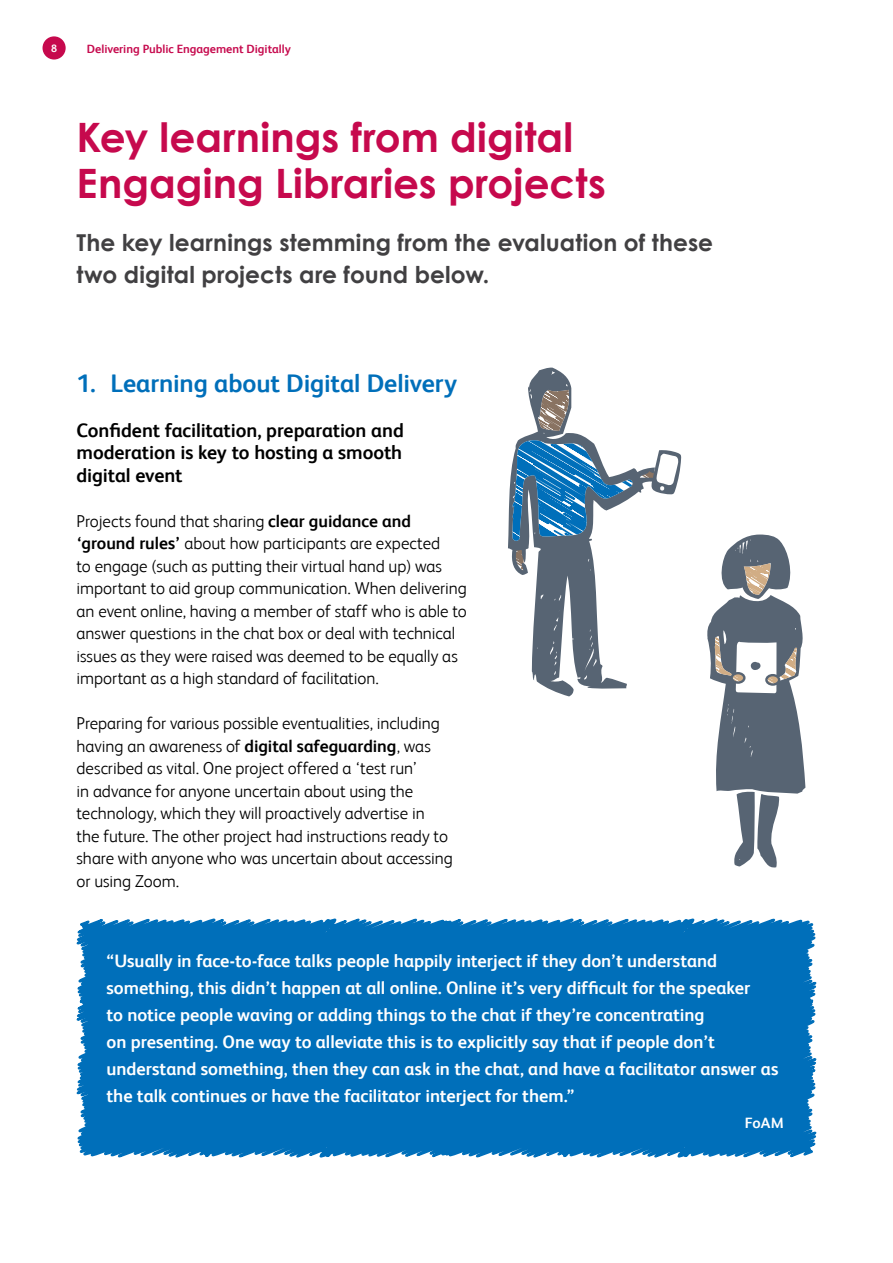
<style>
.page{position:relative;width:893px;height:1263px;background:#fff}
.page>*{position:absolute;margin:0;border:0;box-sizing:border-box;transform-origin:0 0}
.t1{font:700 40.5px/46.5px "Century Gothic";letter-spacing:.005em;color:#c6094d}
.t2{font:700 25.5px "FS Albert";letter-spacing:-.005em;color:#006fba}
.t3{font:700 23.25px/31.8px "Century Gothic";letter-spacing:.005em;color:#414042}
.t4{font:700 19.5px/22.5px "FS Albert";letter-spacing:-.005em;color:#000;text-align:justify}
.t5{font:700 18px/27px "FS Albert";letter-spacing:-.005em;color:#fff}
.t6{font:300 17.25px/22.5px "FS Albert";color:#000}
.t7{font:700 15px "FS Albert";color:#fff}
.t8{font:700 12px "FS Albert";color:#c6094d}
.t9{font:700 10.65px "FS Albert";color:#fff}
.s1{font-weight:700}
</style>
<div class="page">
<div style="left:43px;top:36px;width:23px;height:24px;background:#c6094d;border-radius:50%"></div>
<svg style="left:76px;top:918px;width:741px;height:240px"></svg>
<div style="left:89px;top:935px;width:712px;height:211px;background:#006fba"></div>
<div style="left:88px;top:934px;width:714px;height:213px;border:2px solid #006fba"></div>
<svg style="left:508px;top:367px;width:173px;height:329px"></svg>
<svg style="left:540px;top:594px;width:4px;height:5px"></svg>
<svg style="left:537px;top:641px;width:21px;height:34px"></svg>
<svg style="left:553px;top:609px;width:8px;height:22px"></svg>
<svg style="left:553px;top:595px;width:9px;height:7px"></svg>
<svg style="left:582px;top:628px;width:18px;height:59px"></svg>
<svg style="left:512px;top:371px;width:167px;height:171px"></svg>
<svg style="left:707px;top:534px;width:98px;height:334px"></svg>
<div style="left:730px;top:672px;width:15px;height:12px;border:2px solid #576473;border-radius:50%"></div>
<p class="t9" style="left:51px;top:42px;width:8px">8</p>
<p class="t8" style="left:87px;top:42px;width:206px">Delivering Public Engagement Digitally</p>
<h1 class="t1" style="left:77px;top:113px;width:531px">Key learnings from digital<br>Engaging Libraries projects</h1>
<h3 class="t3" style="left:77px;top:227px;width:638px">The key learnings stemming from the evaluation of these two digital projects are found below.</h3>
<h2 class="t2" style="left:77px;top:368px;width:382px">1. Learning about Digital Delivery</h2>
<p class="t4" style="left:77px;top:418px;width:329px">Confident facilitation, preparation and moderation is key to hosting a smooth digital event</p>
<p class="t6" style="left:77px;top:509px;width:392px">Projects found that sharing <span class="s1">clear guidance and ‘ground rules’</span> about how participants are expected<br>to engage (such as putting their virtual hand up) was important to aid group communication. When delivering an event online, having a member of staff who is able to answer questions in the chat box or deal with technical issues as they were raised was deemed to be equally as important as a high standard of facilitation.</p>
<p class="t6" style="left:77px;top:712px;width:378px">Preparing for various possible eventualities, including having an awareness of <span class="s1">digital safeguarding</span>, was described as vital. One project offered a ‘test run’<br>in advance for anyone uncertain about using the technology, which they will proactively advertise in<br>the future. The other project had instructions ready to share with anyone who was uncertain about accessing or using Zoom.</p>
<p class="t5" style="left:107px;top:947px;width:673px">“Usually in face-to-face talks people happily interject if they don’t understand something, this didn’t happen at all online. Online it’s very difficult for the speaker<br>to notice people waving or adding things to the chat if they’re concentrating<br>on presenting. One way to alleviate this is to explicitly say that if people don’t understand something, then they can ask in the chat, and have a facilitator answer as the talk continues or have the facilitator interject for them.”</p>
<p class="t7" style="left:745px;top:1114px;width:41px">FoAM</p>
</div>
